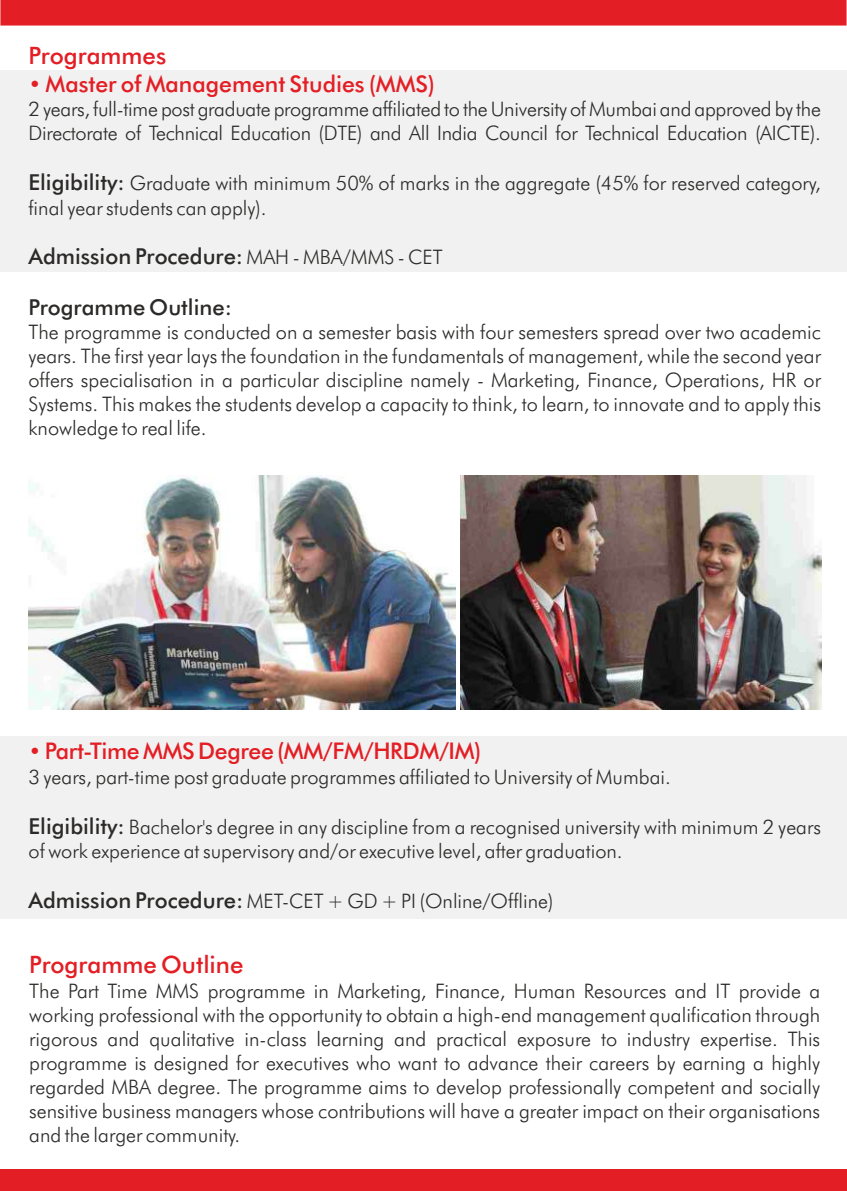
<style>
.page{position:relative;width:847px;height:1191px;background:#fff}
.page>*{position:absolute;margin:0;border:0;box-sizing:border-box;transform-origin:0 0}
.t1{font:500 24px "Futura BT";color:#e31e24}
.t2{font:500 23px "Futura BT";color:#e31e24}
.t3{font:500 22px "Futura BT";color:#2b2a29}
.t4{font:300 20px/24px "Futura BT";color:#2b2a29}
.s1{font-size:22px}
.s2{font-weight:500;font-size:22px}
.s3{font-weight:300;font-size:20px}
</style>
<div class="page">
<div style="left:0;top:0;width:846px;height:26px;background:#e31e24"></div>
<div style="left:0;top:736px;width:847px;height:182px;background:#f1f1f1"></div>
<div style="left:0;top:1169px;width:847px;height:22px;background:#e31e24"></div>
<img style="left:29px;top:476px;width:427px;height:233px">
<img style="left:460px;top:476px;width:361px;height:233px">
<div style="left:0;top:70px;width:847px;height:201px;background:#f1f1f1"></div>
<p class="t1" style="left:29px;top:45px;width:139px">Programmes</p>
<p class="t2" style="left:29px;top:74px;width:408px"><span class="s1">•</span> Master of Management Studies (MMS)</p>
<p class="t4" style="left:29px;top:99px;width:794px">2 years, full-time post graduate programme affiliated to the University of Mumbai and approved by the<br>Directorate of Technical Education (DTE) and All India Council for Technical Education (AICTE).</p>
<p class="t4" style="left:28px;top:173px;width:794px"><span class="s2">Eligibility:</span> Graduate with minimum 50% of marks in the aggregate (45% for reserved category, final year students can apply).</p>
<p class="t3" style="left:28px;top:248px;width:416px">Admission Procedure: <span class="s3">MAH - MBA/MMS - CET</span></p>
<p class="t3" style="left:28px;top:298px;width:205px">Programme Outline:</p>
<p class="t4" style="left:28px;top:322px;width:794px;text-align:justify">The programme is conducted on a semester basis with four semesters spread over two academic years. The first year lays the foundation in the fundamentals of management, while the second year offers specialisation in a particular discipline namely - Marketing, Finance, Operations, HR or Systems. This makes the students develop a capacity to think, to learn, to innovate and to apply this knowledge to real life.</p>
<p class="t2" style="left:29px;top:742px;width:454px"><span class="s1">•</span> Part-Time MMS Degree (MM/FM/HRDM/IM)</p>
<p class="t4" style="left:29px;top:766px;width:644px">3 years, part-time post graduate programmes affiliated to University of Mumbai.</p>
<p class="t4" style="left:29px;top:816px;width:794px"><span class="s2">Eligibility:</span> Bachelor's degree in any discipline from a recognised university with minimum 2 years of work experience at supervisory and/or executive level, after graduation.</p>
<p class="t4" style="left:29px;top:891px;width:526px"><span class="s2">Admission Procedure:</span> MET-CET + GD + PI (Online/Offline)</p>
<p class="t1" style="left:29px;top:955px;width:215px">Programme Outline</p>
<p class="t4" style="left:29px;top:981px;width:792px;text-align:justify">The Part Time MMS programme in Marketing, Finance, Human Resources and IT provide a working professional with the opportunity to obtain a high-end management qualification through rigorous and qualitative in-class learning and practical exposure to industry expertise. This programme is designed for executives who want to advance their careers by earning a highly regarded MBA degree. The programme aims to develop professionally competent and socially sensitive business managers whose contributions will have a greater impact on their organisations and the larger community.</p>
</div>
